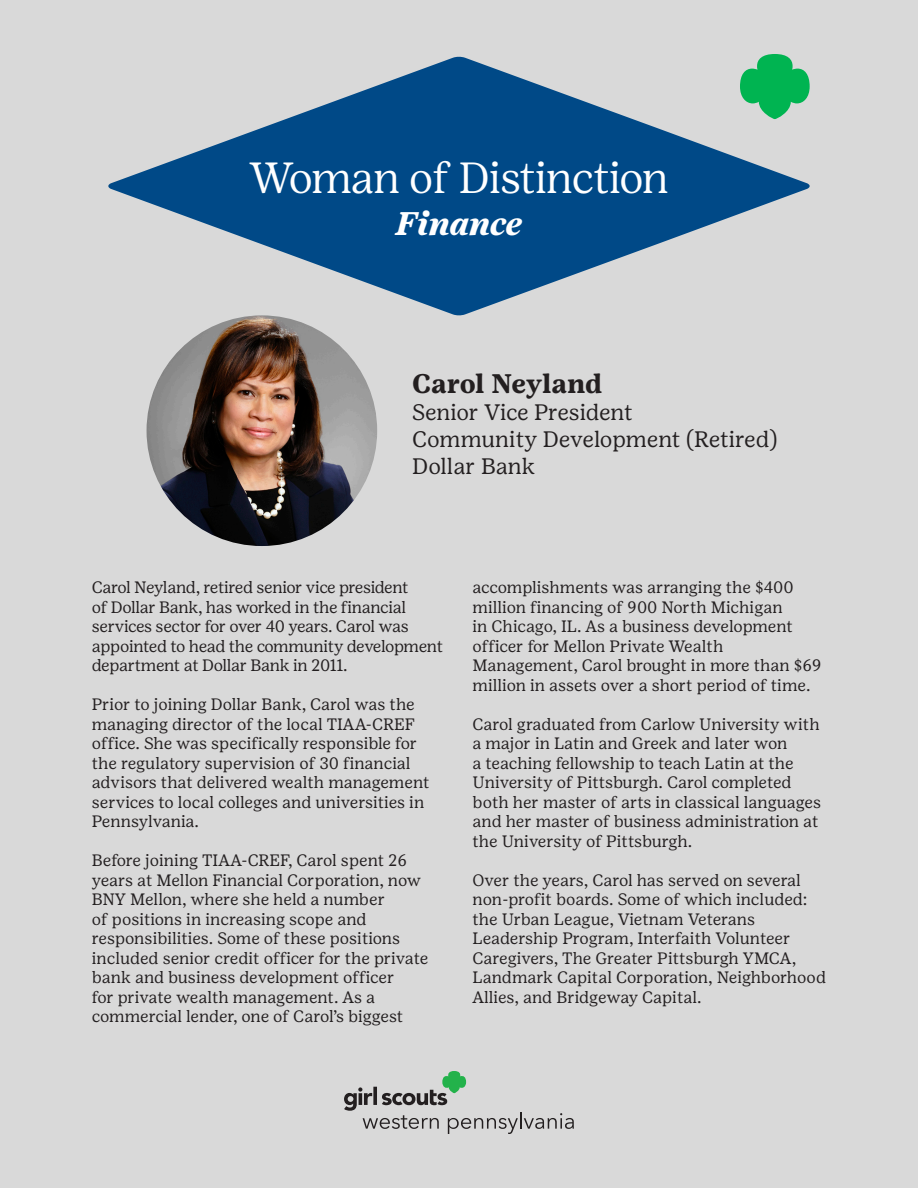
<style>
.page{position:relative;width:918px;height:1188px;background:#d9d9d9}
.page>*{position:absolute;margin:0;border:0;box-sizing:border-box;transform-origin:0 0}
.t1{font:300 43.5px "Girl Scout Display";letter-spacing:-.01em;color:#fff}
.t2{font:italic 700 32.7px "Girl Scout Text";letter-spacing:-.01em;color:#fff}
.t3{font:700 26.85px "Girl Scout Text";letter-spacing:-.005em;color:#231f20}
.t4{font:22.35px "Girl Scout Text";color:#231f20}
.t5{font:22.35px "Girl Scout Text";letter-spacing:-.02em;color:#231f20}
.t6{font:16.5px/19.5px "Girl Scout Text";letter-spacing:-.005em;color:#231f20}
</style>
<div class="page">
<svg style="left:108px;top:56px;width:702px;height:260px;background:#678dae"></svg>
<svg style="left:344px;top:1071px;width:230px;height:63px;background:#c0c3c1"></svg>
<svg style="left:740px;top:54px;width:70px;height:65px;background:#48c07e"></svg>
<img style="left:147px;top:315px;width:230px;height:231px;border-radius:115px">
<p class="t1" style="left:249px;top:151px;width:421px">Woman of Distinction</p>
<p class="t2" style="left:396px;top:204px;width:128px">Finance</p>
<p class="t3" style="left:412px;top:367px;width:192px">Carol Neyland</p>
<p class="t5" style="left:412px;top:399px;width:222px">Senior Vice President</p>
<p class="t4" style="left:412px;top:425px;width:367px">Community Development (Retired)</p>
<p class="t4" style="left:412px;top:452px;width:125px">Dollar Bank</p>
<p class="t6" style="left:92px;top:578px;width:353px">Carol Neyland, retired senior vice president<br>of Dollar Bank, has worked in the financial services sector for over 40 years. Carol was appointed to head the community development department at Dollar Bank in 2011.</p>
<p class="t6" style="left:92px;top:695px;width:339px">Prior to joining Dollar Bank, Carol was the managing director of the local TIAA-CREF office. She was specifically responsible for the regulatory supervision of 30 financial advisors that delivered wealth management services to local colleges and universities in Pennsylvania.</p>
<p class="t6" style="left:92px;top:851px;width:338px">Before joining TIAA-CREF, Carol spent 26 years at Mellon Financial Corporation, now BNY Mellon, where she held a number<br>of positions in increasing scope and responsibilities. Some of these positions included senior credit officer for the private bank and business development officer<br>for private wealth management. As a commercial lender, one of Carol’s biggest</p>
<p class="t6" style="left:472px;top:578px;width:350px">accomplishments was arranging the $400 million financing of 900 North Michigan<br>in Chicago, IL. As a business development officer for Mellon Private Wealth Management, Carol brought in more than $69 million in assets over a short period of time.</p>
<p class="t6" style="left:472px;top:714px;width:350px">Carol graduated from Carlow University with a major in Latin and Greek and later won<br>a teaching fellowship to teach Latin at the University of Pittsburgh. Carol completed both her master of arts in classical languages and her master of business administration at the University of Pittsburgh.</p>
<p class="t6" style="left:472px;top:870px;width:355px">Over the years, Carol has served on several non-profit boards. Some of which included: the Urban League, Vietnam Veterans Leadership Program, Interfaith Volunteer Caregivers, The Greater Pittsburgh YMCA, Landmark Capital Corporation, Neighborhood Allies, and Bridgeway Capital.</p>
</div>
